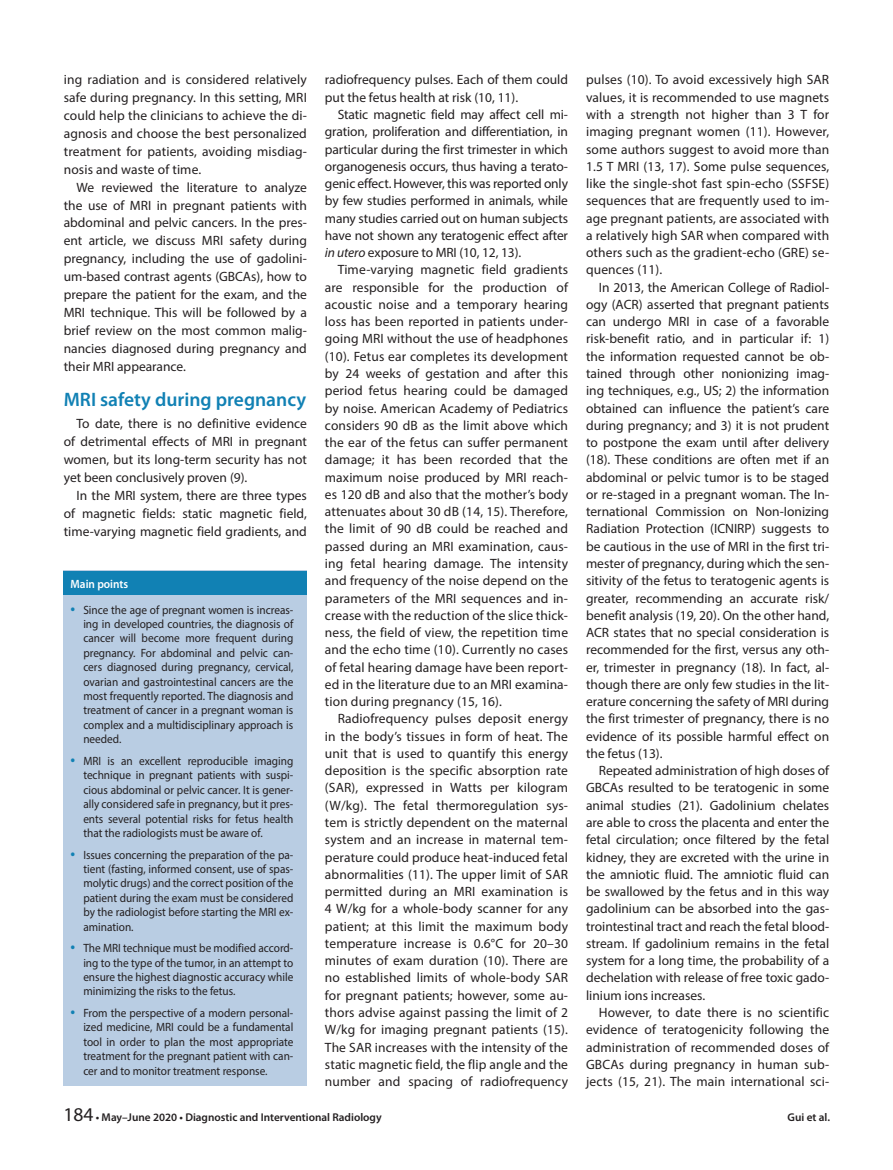
<style>
.page{position:relative;width:893px;height:1170px;background:#fff}
.page>*{position:absolute;margin:0;border:0;box-sizing:border-box;transform-origin:0 0}
.t1{font:600 19.5px "Myriad Pro";color:#1181b4}
.t2{font:13.5px/17.2px "Myriad Pro";color:#231f20;text-align:justify}
.t3{font:12px/14.4px "Myriad Pro";color:#231f20;text-align:justify;scale:.94 1}
.t4{font:600 12px "Myriad Pro";color:#fff;scale:.94 1}
.t5{font:600 11.25px "Myriad Pro";color:#231f20}
.s1{font-size:18px;color:#1181b4}
.s2{font-style:italic}
.s3{font-weight:400;font-size:19.5px}
</style>
<div class="page">
<div style="left:64px;top:570px;width:243px;height:515px;background:#b9cde3"></div>
<div style="left:64px;top:570px;width:243px;height:24px;background:#1181b4"></div>
<p class="t2" style="left:64px;top:71px;width:245px;line-height:17.9px">ing radiation and is considered relatively safe during pregnancy. In this setting, MRI could help the clinicians to achieve the di&shy;agnosis and choose the best personalized treatment for patients, avoiding misdiag&shy;nosis and waste of time.</p>
<p class="t2" style="left:64px;top:178px;width:245px;line-height:17.9px;text-indent:13px">We reviewed the literature to analyze the use of MRI in pregnant patients with abdominal and pelvic cancers. In the pres&shy;ent article, we discuss MRI safety during pregnancy, including the use of gadolini&shy;um-based contrast agents (GBCAs), how to prepare the patient for the exam, and the MRI technique. This will be followed by a brief review on the most common malig&shy;nancies diagnosed during pregnancy and their MRI appearance.</p>
<p class="t1" style="left:64px;top:387px;width:244px">MRI safety during pregnancy</p>
<p class="t2" style="left:64px;top:414px;width:245px;line-height:17.9px;text-indent:13px">To date, there is no definitive evidence of detrimental effects of MRI in pregnant women, but its long-term security has not yet been conclusively proven (9).</p>
<p class="t2" style="left:64px;top:486px;width:245px;line-height:17.9px;text-indent:13px">In the MRI system, there are three types of magnetic fields: static magnetic field, time-varying magnetic field gradients, and</p>
<p class="t4" style="left:71px;top:576px;width:63px">Main points</p>
<p class="t3" style="left:83px;top:602px;width:225px;text-indent:-13px"><span class="s1">•</span> Since the age of pregnant women is increas&shy;ing in developed countries, the diagnosis of cancer will become more frequent during pregnancy. For abdominal and pelvic can&shy;cers diagnosed during pregnancy, cervical, ovarian and gastrointestinal cancers are the most frequently reported. The diagnosis and treatment of cancer in a pregnant woman is complex and a multidisciplinary approach is needed.</p>
<p class="t3" style="left:83px;top:753px;width:225px;text-indent:-13px"><span class="s1">•</span> MRI is an excellent reproducible imaging technique in pregnant patients with suspi&shy;cious abdominal or pelvic cancer. It is gener&shy;ally considered safe in pregnancy, but it pres&shy;ents several potential risks for fetus health that the radiologists must be aware of.</p>
<p class="t3" style="left:83px;top:847px;width:225px;text-indent:-13px"><span class="s1">•</span> Issues concerning the preparation of the pa&shy;tient (fasting, informed consent, use of spas&shy;molytic drugs) and the correct position of the patient during the exam must be considered by the radiologist before starting the MRI ex&shy;amination.</p>
<p class="t3" style="left:83px;top:940px;width:225px;text-indent:-13px"><span class="s1">•</span> The MRI technique must be modified accord&shy;ing to the type of the tumor, in an attempt to ensure the highest diagnostic accuracy while minimizing the risks to the fetus.</p>
<p class="t3" style="left:83px;top:1005px;width:225px;text-indent:-13px"><span class="s1">•</span> From the perspective of a modern personal&shy;ized medicine, MRI could be a fundamental tool in order to plan the most appropriate treatment for the pregnant patient with can&shy;cer and to monitor treatment response.</p>
<p class="t2" style="left:325px;top:71px;width:245px">radiofrequency pulses. Each of them could put the fetus health at risk (10, 11).</p>
<p class="t2" style="left:325px;top:106px;width:245px;text-indent:13px">Static magnetic field may affect cell mi&shy;gration, proliferation and differentiation, in particular during the first trimester in which organogenesis occurs, thus having a terato&shy;genic effect. However, this was reported only by few studies performed in animals, while many studies carried out on human subjects have not shown any teratogenic effect after <span class="s2">in utero</span> exposure to MRI (10, 12, 13).</p>
<p class="t2" style="left:325px;top:261px;width:245px;text-indent:13px">Time-varying magnetic field gradients are responsible for the production of acoustic noise and a temporary hearing loss has been reported in patients under&shy;going MRI without the use of headphones (10). Fetus ear completes its development by 24 weeks of gestation and after this period fetus hearing could be damaged by noise. American Academy of Pediatrics considers 90 dB as the limit above which the ear of the fetus can suffer permanent damage; it has been recorded that the maximum noise produced by MRI reach&shy;es 120 dB and also that the mother’s body attenuates about 30 dB (14, 15). Therefore, the limit of 90 dB could be reached and passed during an MRI examination, caus&shy;ing fetal hearing damage. The intensity and frequency of the noise depend on the parameters of the MRI sequences and in&shy;crease with the reduction of the slice thick&shy;ness, the field of view, the repetition time and the echo time (10). Currently no cases of fetal hearing damage have been report&shy;ed in the literature due to an MRI examina&shy;tion during pregnancy (15, 16).</p>
<p class="t2" style="left:325px;top:710px;width:245px;text-indent:13px">Radiofrequency pulses deposit energy in the body’s tissues in form of heat. The unit that is used to quantify this energy deposition is the specific absorption rate (SAR), expressed in Watts per kilogram (W/kg). The fetal thermoregulation sys&shy;tem is strictly dependent on the maternal system and an increase in maternal tem&shy;perature could produce heat-induced fetal abnormalities (11). The upper limit of SAR permitted during an MRI examination is 4 W/kg for a whole-body scanner for any patient; at this limit the maximum body temperature increase is 0.6°C for 20–30 minutes of exam duration (10). There are no established limits of whole-body SAR for pregnant patients; however, some au&shy;thors advise against passing the limit of 2<br>W/kg for imaging pregnant patients (15).<br>The SAR increases with the intensity of the static magnetic field, the flip angle and the number and spacing of radiofrequency</p>
<p class="t2" style="left:586px;top:71px;width:245px">pulses (10). To avoid excessively high SAR values, it is recommended to use magnets with a strength not higher than 3 T for imaging pregnant women (11). However, some authors suggest to avoid more than 1.5 T MRI (13, 17). Some pulse sequences, like the single-shot fast spin-echo (SSFSE) sequences that are frequently used to im&shy;age pregnant patients, are associated with a relatively high SAR when compared with others such as the gradient-echo (GRE) se&shy;quences (11).</p>
<p class="t2" style="left:586px;top:278px;width:245px;text-indent:13px">In 2013, the American College of Radiol&shy;ogy (ACR) asserted that pregnant patients can undergo MRI in case of a favorable risk-benefit ratio, and in particular if: 1) the information requested cannot be ob&shy;tained through other nonionizing imag&shy;ing techniques, e.g., US; 2) the information obtained can influence the patient’s care during pregnancy; and 3) it is not prudent to postpone the exam until after delivery (18). These conditions are often met if an abdominal or pelvic tumor is to be staged or re-staged in a pregnant woman. The In&shy;ternational Commission on Non-Ionizing Radiation Protection (ICNIRP) suggests to be cautious in the use of MRI in the first tri&shy;mester of pregnancy, during which the sen&shy;sitivity of the fetus to teratogenic agents is greater, recommending an accurate risk/ benefit analysis (19, 20). On the other hand, ACR states that no special consideration is recommended for the first, versus any oth&shy;er, trimester in pregnancy (18). In fact, al&shy;though there are only few studies in the lit&shy;erature concerning the safety of MRI during the first trimester of pregnancy, there is no evidence of its possible harmful effect on the fetus (13).</p>
<p class="t2" style="left:586px;top:761px;width:245px;text-indent:13px">Repeated administration of high doses of GBCAs resulted to be teratogenic in some animal studies (21). Gadolinium chelates are able to cross the placenta and enter the fetal circulation; once filtered by the fetal kidney, they are excreted with the urine in the amniotic fluid. The amniotic fluid can be swallowed by the fetus and in this way gadolinium can be absorbed into the gas&shy;trointestinal tract and reach the fetal blood&shy;stream. If gadolinium remains in the fetal system for a long time, the probability of a dechelation with release of free toxic gado&shy;linium ions increases.</p>
<p class="t2" style="left:586px;top:1003px;width:245px;text-indent:13px">However, to date there is no scientific evidence of teratogenicity following the administration of recommended doses of GBCAs during pregnancy in human sub&shy;jects (15, 21). The main international sci-</p>
<p class="t5" style="left:63px;top:1109px;width:320px"><span class="s3">184</span> • May–June 2020 • Diagnostic and Interventional Radiology</p>
<p class="t5" style="left:788px;top:1109px;width:44px">Gui et al.</p>
</div>
